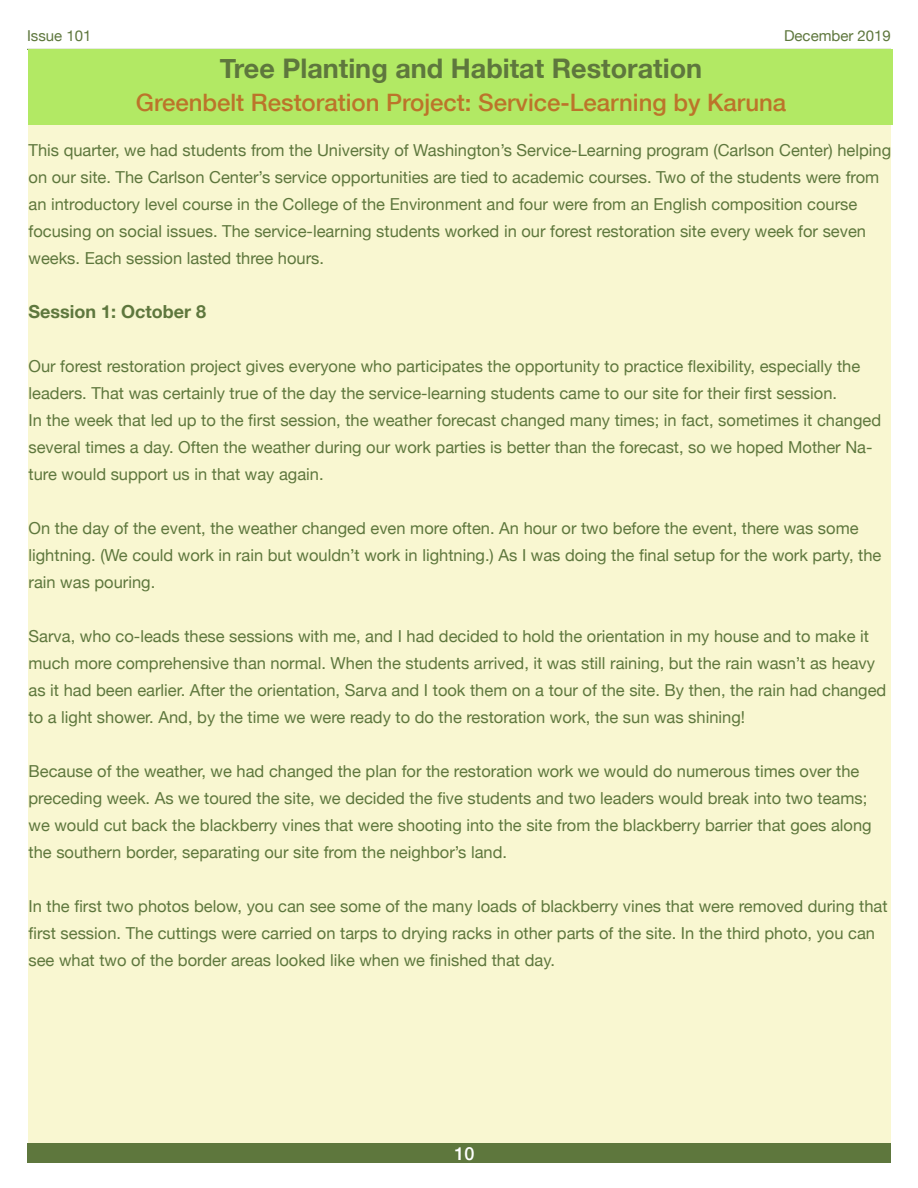
<style>
.page{position:relative;width:918px;height:1188px;background:#fff}
.page>*{position:absolute;margin:0;border:0;box-sizing:border-box;transform-origin:0 0}
.t1{font:700 27px "Helvetica Neue";color:#5e773d}
.t2{font:500 24px "Helvetica Neue";color:#bc742a}
.t3{font:700 18px "Helvetica Neue";color:#5e773d}
.t4{font:500 18px "Helvetica Neue";color:#fff}
.t5{font:16.5px/27px "Helvetica Neue";color:#5e773d}
.t6{font:15px "Helvetica Neue";color:#5e773d}
</style>
<div class="page">
<div style="left:27px;top:1143px;width:864px;height:19px;background:#5e773d"></div>
<hr style="left:27px;top:49px;width:864px;height:1px;background:#5e773d">
<div style="left:28px;top:49px;width:865px;height:76px;background:#b2e964"></div>
<div style="left:28px;top:125px;width:863px;height:1018px;background:#f9f7d1"></div>
<p class="t6" style="left:27px;top:25px;width:66px">Issue 101</p>
<p class="t6" style="left:784px;top:25px;width:108px">December 2019</p>
<h1 class="t1" style="left:220px;top:47px;width:484px">Tree Planting and Habitat Restoration</h1>
<h2 class="t2" style="left:136px;top:83px;width:652px">Greenbelt Restoration Project: Service-Learning by Karuna</h2>
<p class="t5" style="left:29px;top:138px;width:864px">This quarter, we had students from the University of Washington’s Service-Learning program (Carlson Center) helping on our site. The Carlson Center’s service opportunities are tied to academic courses. Two of the students were from an introductory level course in the College of the Environment and four were from an English composition course focusing on social issues. The service-learning students worked in our forest restoration site every week for seven weeks. Each session lasted three hours.</p>
<p class="t3" style="left:29px;top:298px;width:179px">Session 1: October 8</p>
<p class="t5" style="left:29px;top:354px;width:854px">Our forest restoration project gives everyone who participates the opportunity to practice flexibility, especially the leaders. That was certainly true of the day the service-learning students came to our site for their first session.<br>In the week that led up to the first session, the weather forecast changed many times; in fact, sometimes it changed several times a day. Often the weather during our work parties is better than the forecast, so we hoped Mother Na&shy;ture would support us in that way again.</p>
<p class="t5" style="left:29px;top:516px;width:854px">On the day of the event, the weather changed even more often. An hour or two before the event, there was some lightning. (We could work in rain but wouldn’t work in lightning.) As I was doing the final setup for the work party, the rain was pouring.</p>
<p class="t5" style="left:29px;top:624px;width:859px">Sarva, who co-leads these sessions with me, and I had decided to hold the orientation in my house and to make it much more comprehensive than normal. When the students arrived, it was still raining, but the rain wasn’t as heavy as it had been earlier. After the orientation, Sarva and I took them on a tour of the site. By then, the rain had changed to a light shower. And, by the time we were ready to do the restoration work, the sun was shining!</p>
<p class="t5" style="left:29px;top:759px;width:845px">Because of the weather, we had changed the plan for the restoration work we would do numerous times over the preceding week. As we toured the site, we decided the five students and two leaders would break into two teams; we would cut back the blackberry vines that were shooting into the site from the blackberry barrier that goes along the southern border, separating our site from the neighbor’s land.</p>
<p class="t5" style="left:29px;top:894px;width:861px">In the first two photos below, you can see some of the many loads of blackberry vines that were removed during that first session. The cuttings were carried on tarps to drying racks in other parts of the site. In the third photo, you can see what two of the border areas looked like when we finished that day.</p>
<p class="t4" style="left:454px;top:1139px;width:22px">10</p>
</div>
